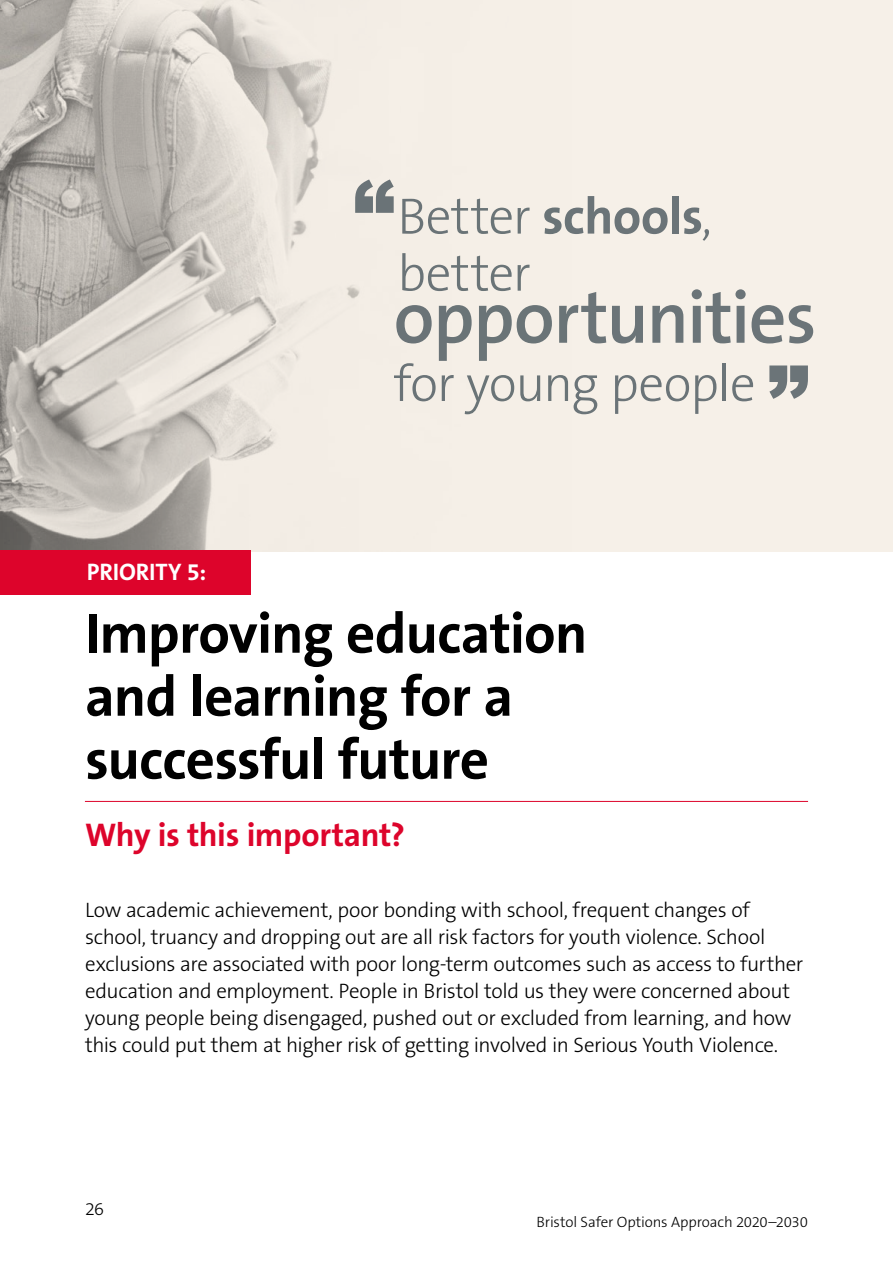
<style>
.page{position:relative;width:893px;height:1263px;background:#fff}
.page>*{position:absolute;margin:0;border:0;box-sizing:border-box;transform-origin:0 0}
.t1{font:600 74.25px "The Sans B6";letter-spacing:-.02em;color:#6f7c84}
.t2{font:700 57px/63px "The Sans B7";letter-spacing:-.015em;color:#000}
.t3{font:300 51.45px/57px "The Sans B3";letter-spacing:-.025em;color:#6f7c84}
.t4{font:700 33px "The Sans B7";letter-spacing:-.015em;color:#dd042b}
.t5{font:700 24px "The Sans B7";letter-spacing:-.01em;color:#fff}
.t6{font:300 21px/27px "The Sans B3";letter-spacing:-.015em;color:#000}
.t7{font:300 18px "The Sans B3";color:#000}
.t8{font:300 15px "The Sans B3";letter-spacing:-.01em;color:#000}
.s1{font-family:"The Sans B7";font-weight:700}
</style>
<div class="page">
<div style="left:0;top:0;width:893px;height:551px;background:#f6f0e8"></div>
<img style="left:0;top:0;width:360px;height:550px">
<hr style="left:85px;top:801px;width:723px;height:1px;background:#dd042b">
<svg style="left:355px;top:179px;width:39px;height:34px"></svg>
<svg style="left:769px;top:365px;width:39px;height:34px"></svg>
<div style="left:0;top:550px;width:251px;height:45px;background:#dd042b"></div>
<h3 class="t3" style="left:397px;top:190px;width:316px">Better <span class="s1">schools</span>, better</h3>
<h1 class="t1" style="left:394px;top:279px;width:424px">opportunities</h1>
<p class="t5" style="left:87px;top:560px;width:121px">PRIORITY 5:</p>
<h3 class="t3" style="left:394px;top:357px;width:364px">for young people</h3>
<h2 class="t2" style="left:85px;top:604px;width:504px">Improving education and learning for a successful future</h2>
<h3 class="t4" style="left:85px;top:817px;width:321px">Why is this important?</h3>
<p class="t6" style="left:85px;top:897px;width:720px">Low academic achievement, poor bonding with school, frequent changes of school, truancy and dropping out are all risk factors for youth violence. School exclusions are associated with poor long-term outcomes such as access to further education and employment. People in Bristol told us they were concerned about young people being disengaged, pushed out or excluded from learning, and how this could put them at higher risk of getting involved in Serious Youth Violence.</p>
<p class="t7" style="left:85px;top:1200px;width:21px">26</p>
<p class="t8" style="left:536px;top:1214px;width:273px">Bristol Safer Options Approach 2020–2030</p>
</div>
